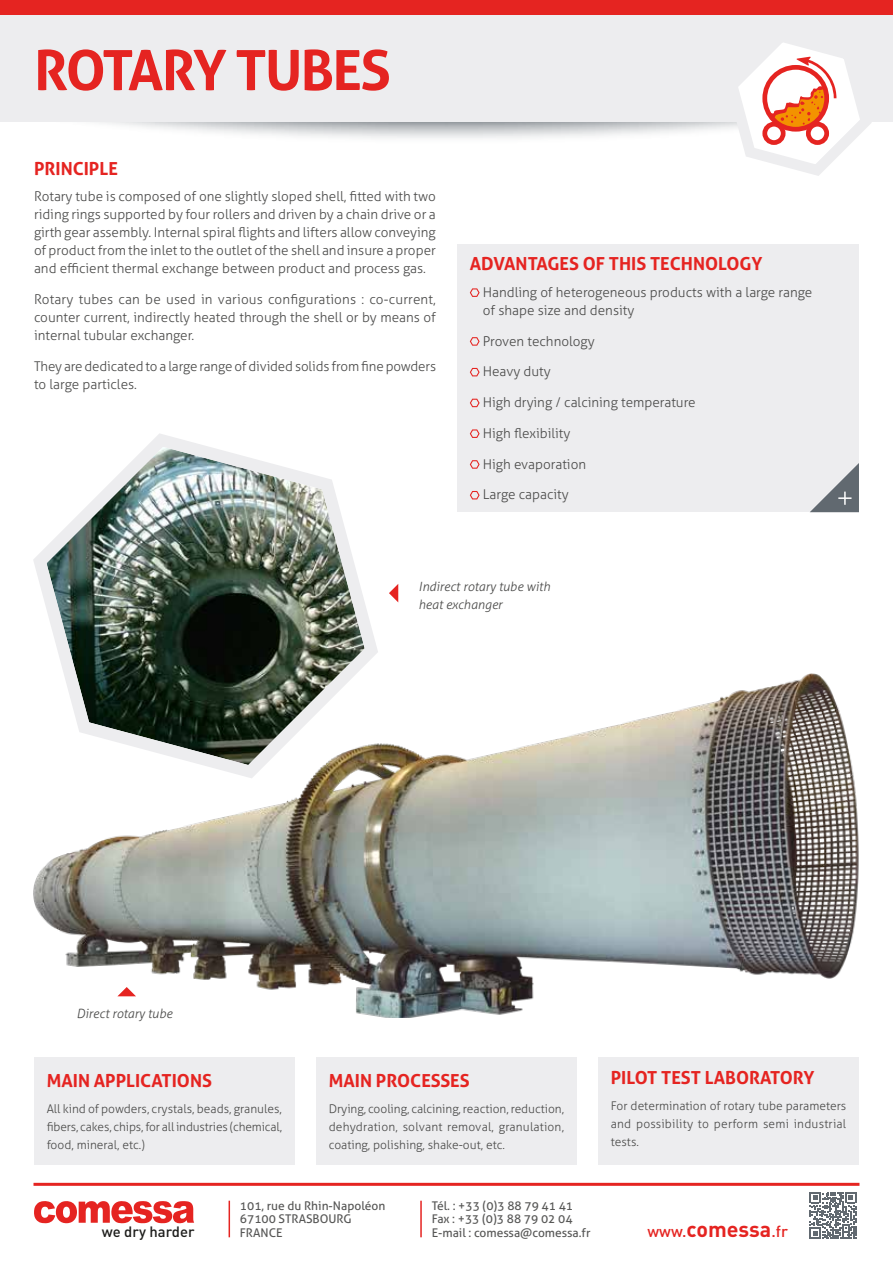
<style>
.page{position:relative;width:893px;height:1263px;background:#fff}
.page>*{position:absolute;margin:0;border:0;box-sizing:border-box;transform-origin:0 0}
.t1{font:700 55.5px "Aller";letter-spacing:-.03em;color:#e52421}
.t2{font:700 18px "Aller";color:#e52421}
.t3{font:500 15.9px "DIN Pro";color:#e52421}
.t4{font:500 14.85px "DIN Pro";color:#1d1d1b}
.t5{font:300 13.5px/18px "Aller";color:#4b4b4a}
.t6{font:italic 300 12.75px/18px "Aller";color:#4b4b4a}
.t7{font:300 12px/18px "Aller";color:#4b4b4a;text-align:justify}
.t8{font:12px/13.5px "Aller";color:#575756}
.s1{font-weight:700;font-size:21.45px}
</style>
<div class="page">
<svg style="left:34px;top:1201px;width:160px;height:22px"></svg>
<hr style="left:229px;top:1201px;width:1px;height:36px;background:#e52421">
<hr style="left:420px;top:1201px;width:2px;height:36px;background:#e52421">
<svg style="left:809px;top:1192px;width:47px;height:47px"></svg>
<hr style="left:34px;top:1183px;width:825px;height:3px;background:#e52421">
<div style="left:457px;top:244px;width:402px;height:268px;background:#ededef"></div>
<svg style="left:470px;top:288px;width:10px;height:9px"></svg>
<svg style="left:470px;top:337px;width:10px;height:9px"></svg>
<svg style="left:470px;top:368px;width:10px;height:8px"></svg>
<svg style="left:470px;top:399px;width:10px;height:8px"></svg>
<svg style="left:470px;top:429px;width:10px;height:9px"></svg>
<svg style="left:470px;top:460px;width:10px;height:9px"></svg>
<svg style="left:470px;top:491px;width:10px;height:8px"></svg>
<svg style="left:100px;top:122px;width:620px;height:16px"></svg>
<div style="left:0;top:0;width:893px;height:122px;background:#ededef"></div>
<div style="left:34px;top:1057px;width:261px;height:108px;background:#ededef"></div>
<div style="left:316px;top:1057px;width:261px;height:108px;background:#ededef"></div>
<div style="left:598px;top:1057px;width:261px;height:108px;background:#ededef"></div>
<div style="left:0;top:0;width:893px;height:15px;background:#e52421"></div>
<img style="left:33px;top:673px;width:826px;height:345px">
<svg style="left:117px;top:987px;width:19px;height:9px"></svg>
<svg style="left:810px;top:463px;width:49px;height:49px"></svg>
<img style="left:33px;top:434px;width:353px;height:355px">
<svg style="left:389px;top:584px;width:9px;height:18px"></svg>
<svg style="left:720px;top:43px;width:152px;height:133px"></svg>
<h1 class="t1" style="left:34px;top:36px;width:358px">ROTARY TUBES</h1>
<h2 class="t2" style="left:34px;top:157px;width:85px">PRINCIPLE</h2>
<p class="t5" style="left:34px;top:188px;width:403px;text-align:justify">Rotary tube is composed of one slightly sloped shell, fitted with two riding rings supported by four rollers and driven by a chain drive or a girth gear assembly. Internal spiral flights and lifters allow conveying of product from the inlet to the outlet of the shell and insure a proper and efficient thermal exchange between product and process gas.</p>
<p class="t5" style="left:34px;top:290px;width:404px;text-align:justify">Rotary tubes can be used in various configurations : co-current, counter current, indirectly heated through the shell or by means of internal tubular exchanger.</p>
<p class="t5" style="left:34px;top:357px;width:404px">They are dedicated to a large range of divided solids from fine powders to large particles.</p>
<h2 class="t2" style="left:470px;top:253px;width:294px">ADVANTAGES OF THIS TECHNOLOGY</h2>
<p class="t5" style="left:483px;top:283px;width:331px">Handling of heterogeneous products with a large range of shape size and density</p>
<p class="t5" style="left:483px;top:332px;width:113px">Proven technology</p>
<p class="t5" style="left:483px;top:363px;width:70px">Heavy duty</p>
<p class="t5" style="left:483px;top:393px;width:214px">High drying / calcining temperature</p>
<p class="t5" style="left:483px;top:424px;width:89px">High flexibility</p>
<p class="t5" style="left:483px;top:455px;width:105px">High evaporation</p>
<p class="t5" style="left:483px;top:486px;width:87px">Large capacity</p>
<p class="t6" style="left:418px;top:578px;width:133px">Indirect rotary tube with heat exchanger</p>
<p class="t6" style="left:76px;top:1005px;width:97px">Direct rotary tube</p>
<h2 class="t2" style="left:47px;top:1069px;width:167px">MAIN APPLICATIONS</h2>
<p class="t7" style="left:47px;top:1100px;width:237px">All kind of powders, crystals, beads, granules, fibers, cakes, chips, for all industries (chemical, food, mineral, etc.)</p>
<h2 class="t2" style="left:329px;top:1069px;width:142px">MAIN PROCESSES</h2>
<p class="t7" style="left:329px;top:1100px;width:237px">Drying, cooling, calcining, reaction, reduction, dehydration, solvant removal, granulation, coating, polishing, shake-out, etc.</p>
<p class="t4" style="left:102px;top:1221px;width:94px">we dry harder</p>
<p class="t8" style="left:240px;top:1198px;width:147px">101, rue du Rhin-Napoléon<br>67100 STRASBOURG<br>FRANCE</p>
<p class="t8" style="left:432px;top:1198px;width:160px">Tél. : +33 (0)3 88 79 41 41<br>Fax : +33 (0)3 88 79 02 04<br>E-mail : comessa@comessa.fr</p>
<h2 class="t2" style="left:611px;top:1066px;width:205px">PILOT TEST LABORATORY</h2>
<p class="t7" style="left:611px;top:1097px;width:237px">For determination of rotary tube parameters and possibility to perform semi industrial tests.</p>
<p class="t3" style="left:647px;top:1221px;width:142px">www.<span class="s1">comessa</span>.fr</p>
</div>
